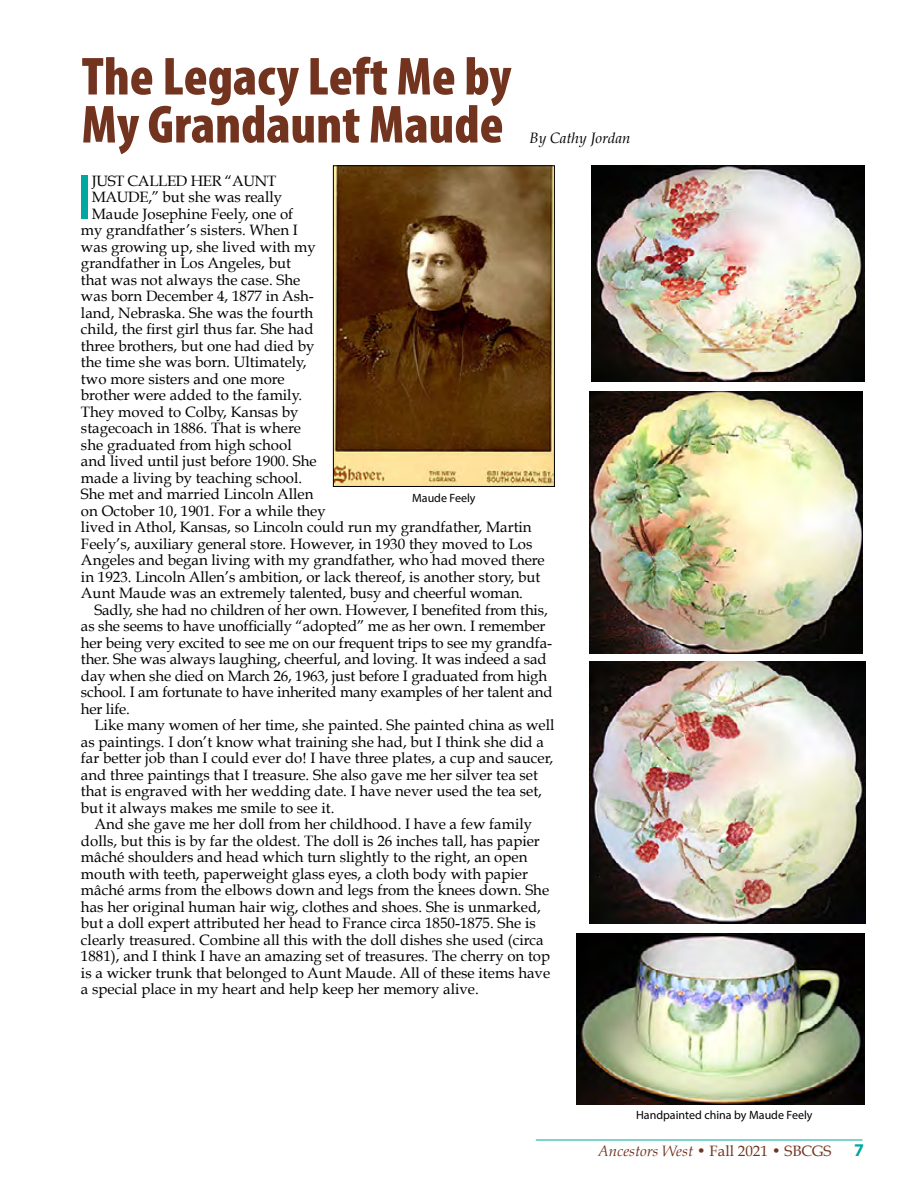
<style>
.page{position:relative;width:918px;height:1188px;background:#fff}
.page>*{position:absolute;margin:0;border:0;box-sizing:border-box;transform-origin:0 0}
.content_body{font:600 condensed 63.9px "Myriad Pro";color:#00a89f}
.Headline{font:900 condensed 54px "Myriad Pro";color:#72331f}
.t1{font:700 18px "Myriad Pro";color:#00a89f}
.content_body-2{font:15px/16.5px "Book Antiqua";color:#000}
.t2{font:15px "Book Antiqua";color:#72331f}
.content_body-3{font:15px "Book Antiqua";letter-spacing:-.02em;color:#000}
.Headline-2{font:italic 15px "Book Antiqua";color:#000}
.t3{font:12px "Myriad Pro";color:#000}
.s1{font-style:italic}
</style>
<div class="page">
<hr style="left:536px;top:1140px;width:326px;height:1px;background:#00a89f">
<img style="left:335px;top:167px;width:218px;height:318px">
<div style="left:333px;top:165px;width:222px;height:322px;border:1px solid #000"></div>
<img style="left:592px;top:165px;width:272px;height:217px">
<img style="left:589px;top:391px;width:274px;height:263px">
<img style="left:590px;top:662px;width:275px;height:262px">
<img style="left:576px;top:933px;width:289px;height:171px">
<p class="Headline" style="left:82px;top:42px;width:431px">The Legacy Left Me by</p>
<p class="Headline" style="left:82px;top:90px;width:423px">My Grandaunt Maude</p>
<p class="Headline-2" style="left:530px;top:129px;width:102px">By Cathy Jordan</p>
<p class="content_body" style="left:77px;top:158px;width:16px">I</p>
<p class="content_body-3" style="left:92px;top:171px;width:186px">JUST CALLED HER “AUNT</p>
<p class="content_body-2" style="left:92px;top:189px;width:192px">MAUDE,” but she was really</p>
<p class="content_body-2" style="left:92px;top:206px;width:203px">Maude Josephine Feely, one of</p>
<p class="content_body-2" style="left:81px;top:222px;width:219px">my grandfather’s sisters. When I</p>
<p class="content_body-2" style="left:81px;top:239px;width:236px">was growing up, she lived with my</p>
<p class="content_body-2" style="left:81px;top:255px;width:211px">grandfather in Los Angeles, but</p>
<p class="content_body-2" style="left:81px;top:272px;width:221px">that was not always the case. She</p>
<p class="content_body-2" style="left:81px;top:288px;width:234px">was born December 4, 1877 in Ash-</p>
<p class="content_body-2" style="left:81px;top:305px;width:234px">land, Nebraska. She was the fourth</p>
<p class="content_body-2" style="left:81px;top:321px;width:234px">child, the first girl thus far. She had</p>
<p class="content_body-2" style="left:81px;top:338px;width:235px">three brothers, but one had died by</p>
<p class="content_body-2" style="left:81px;top:354px;width:227px">the time she was born. Ultimately,</p>
<p class="content_body-2" style="left:81px;top:371px;width:205px">two more sisters and one more</p>
<p class="content_body-2" style="left:81px;top:387px;width:223px">brother were added to the family.</p>
<p class="content_body-2" style="left:81px;top:404px;width:219px">They moved to Colby, Kansas by</p>
<p class="content_body-2" style="left:81px;top:420px;width:221px">stagecoach in 1886. That is where</p>
<p class="content_body-2" style="left:81px;top:437px;width:212px">she graduated from high school</p>
<p class="content_body-2" style="left:81px;top:453px;width:237px">and lived until just before 1900. She</p>
<p class="content_body-2" style="left:81px;top:470px;width:223px">made a living by teaching school.</p>
<p class="content_body-2" style="left:81px;top:486px;width:234px">She met and married Lincoln Allen</p>
<p class="content_body-2" style="left:81px;top:503px;width:246px">on October 10, 1901. For a while they</p>
<p class="content_body-2" style="left:81px;top:519px;width:452px">lived in Athol, Kansas, so Lincoln could run my grandfather, Martin</p>
<p class="content_body-2" style="left:81px;top:536px;width:453px">Feely’s, auxiliary general store. However, in 1930 they moved to Los</p>
<p class="content_body-2" style="left:81px;top:552px;width:465px">Angeles and began living with my grandfather, who had moved there</p>
<p class="content_body-2" style="left:81px;top:569px;width:461px">in 1923. Lincoln Allen’s ambition, or lack thereof, is another story, but</p>
<p class="content_body-2" style="left:81px;top:585px;width:444px">Aunt Maude was an extremely talented, busy and cheerful woman.</p>
<p class="content_body-2" style="left:81px;top:602px;width:473px;text-indent:14px">Sadly, she had no children of her own. However, I benefited from this, as she seems to have unofficially “adopted” me as her own. I remember her being very excited to see me on our frequent trips to see my grandfa&shy;ther. She was always laughing, cheerful, and loving. It was indeed a sad day when she died on March 26, 1963, just before I graduated from high school. I am fortunate to have inherited many examples of her talent and her life.</p>
<p class="content_body-2" style="left:81px;top:717px;width:475px;text-indent:14px">Like many women of her time, she painted. She painted china as well as paintings. I don’t know what training she had, but I think she did a far better job than I could ever do! I have three plates, a cup and saucer, and three paintings that I treasure. She also gave me her silver tea set that is engraved with her wedding date. I have never used the tea set, but it always makes me smile to see it.</p>
<p class="content_body-2" style="left:81px;top:816px;width:471px;text-indent:14px">And she gave me her doll from her childhood. I have a few family dolls, but this is by far the oldest. The doll is 26 inches tall, has papier mâché shoulders and head which turn slightly to the right, an open mouth with teeth, paperweight glass eyes, a cloth body with papier mâché arms from the elbows down and legs from the knees down. She has her original human hair wig, clothes and shoes. She is unmarked, but a doll expert attributed her head to France circa 1850-1875. She is clearly treasured. Combine all this with the doll dishes she used (circa 1881), and I think I have an amazing set of treasures. The cherry on top is a wicker trunk that belonged to Aunt Maude. All of these items have a special place in my heart and help keep her memory alive.</p>
<p class="t3" style="left:412px;top:490px;width:65px">Maude Feely</p>
<p class="t3" style="left:636px;top:1108px;width:178px">Handpainted china by Maude Feely</p>
<p class="t2" style="left:598px;top:1141px;width:235px"><span class="s1">Ancestors West</span> • Fall 2021 • SBCGS</p>
<p class="t1" style="left:854px;top:1138px;width:11px">7</p>
</div>
